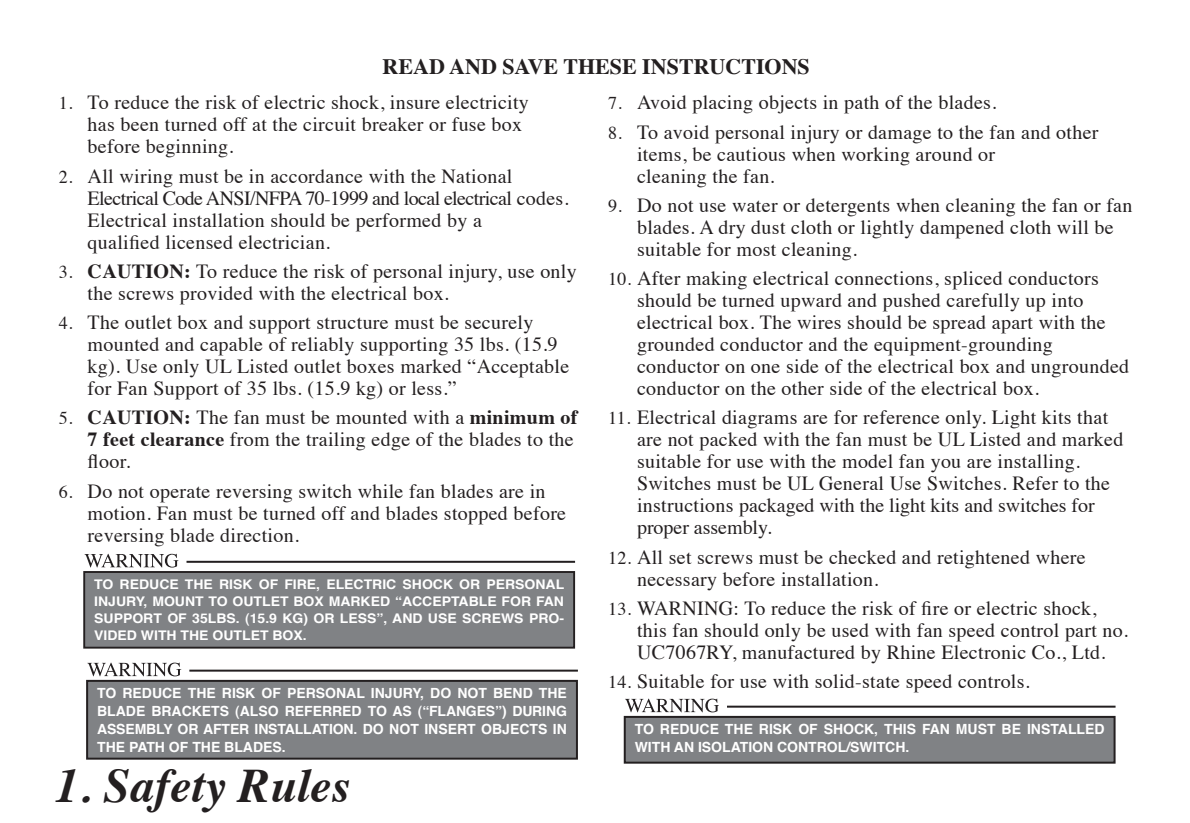
<style>
.page{position:relative;width:1190px;height:823px;background:#fff}
.page>*{position:absolute;margin:0;border:0;box-sizing:border-box;transform-origin:0 0}
.t1{font:italic 700 48px "Times";color:#231f20}
.t2{font:700 22px "Times";color:#231f20}
.t3{font:20px/22px "Times";letter-spacing:.015em;color:#231f20}
.t4{font:700 14px/18px "Helvetica";color:#fff;text-align:justify}
.t5{font:700 13.4px/17.2px "Helvetica";color:#fff;text-align:justify;scale:1.05 1}
.s1{font-size:18px}
.s2{font-weight:700}
</style>
<div class="page">
<div style="left:84px;top:571px;width:490px;height:76px;background:#808285"></div>
<div style="left:83px;top:571px;width:492px;height:77px;border:2px solid #231f20"></div>
<svg style="left:84px;top:553px;width:94px;height:14px"></svg>
<hr style="left:186px;top:560px;width:389px;height:2px;background:#231f20">
<div style="left:87px;top:680px;width:490px;height:78px;background:#808285"></div>
<div style="left:86px;top:679px;width:492px;height:80px;border:2px solid #231f20"></div>
<svg style="left:87px;top:662px;width:94px;height:14px"></svg>
<hr style="left:189px;top:669px;width:389px;height:2px;background:#231f20">
<div style="left:624px;top:716px;width:490px;height:46px;background:#808285"></div>
<div style="left:623px;top:715px;width:492px;height:48px;border:2px solid #231f20"></div>
<svg style="left:625px;top:698px;width:94px;height:14px"></svg>
<hr style="left:727px;top:705px;width:388px;height:2px;background:#231f20">
<p class="t2" style="left:382px;top:46px;width:429px">READ AND SAVE THESE INSTRUCTIONS</p>
<p class="t3" style="left:88px;top:90px;width:443px;text-indent:-29px"><span class="s1">1.</span> To reduce the risk of electric shock, insure electricity has been turned off at the circuit breaker or fuse box before beginning.</p>
<p class="t3" style="left:88px;top:163px;width:482px;text-indent:-29px"><span class="s1">2.</span> All wiring must be in accordance with the National Electrical Code ANSI/NFPA 70-1999 and local electrical codes.<br>Electrical installation should be performed by a<br>qualified licensed electrician.</p>
<p class="t3" style="left:88px;top:258px;width:490px;text-indent:-29px"><span class="s1">3.</span> <span class="s2">CAUTION:</span> To reduce the risk of personal injury, use only the screws provided with the electrical box.</p>
<p class="t3" style="left:88px;top:309px;width:483px;text-indent:-29px"><span class="s1">4.</span> The outlet box and support structure must be securely mounted and capable of reliably supporting 35 lbs. (15.9 kg). Use only UL Listed outlet boxes marked “Acceptable for Fan Support of 35 lbs. (15.9 kg) or less.”</p>
<p class="t3" style="left:88px;top:405px;width:491px;text-indent:-29px"><span class="s1">5.</span> <span class="s2">CAUTION:</span> The fan must be mounted with a <span class="s2">minimum of<br>7 feet clearance</span> from the trailing edge of the blades to the floor.</p>
<p class="t3" style="left:88px;top:478px;width:480px;text-indent:-29px"><span class="s1">6.</span> Do not operate reversing switch while fan blades are in motion. Fan must be turned off and blades stopped before reversing blade direction.</p>
<p class="t5" style="left:94px;top:575px;width:449px">TO REDUCE THE RISK OF FIRE, ELECTRIC SHOCK OR PERSONAL INJURY, MOUNT TO OUTLET BOX MARKED “ACCEPTABLE FOR FAN SUPPORT OF 35LBS. (15.9 KG) OR LESS”, AND USE SCREWS PRO-VIDED WITH THE OUTLET BOX.</p>
<p class="t4" style="left:97px;top:684px;width:471px">TO REDUCE THE RISK OF PERSONAL INJURY, DO NOT BEND THE BLADE BRACKETS (ALSO REFERRED TO AS (“FLANGES”) DURING ASSEMBLY OR AFTER INSTALLATION. DO NOT INSERT OBJECTS IN THE PATH OF THE BLADES.</p>
<h1 class="t1" style="left:55px;top:740px;width:296px">1. Safety Rules</h1>
<p class="t3" style="left:608px;top:90px;width:389px"><span class="s1">7.</span> Avoid placing objects in path of the blades.</p>
<p class="t3" style="left:637px;top:119px;width:463px;text-indent:-29px"><span class="s1">8.</span> To avoid personal injury or damage to the fan and other items, be cautious when working around or<br>cleaning the fan.</p>
<p class="t3" style="left:637px;top:192px;width:497px;text-indent:-29px"><span class="s1">9.</span> Do not use water or detergents when cleaning the fan or fan blades. A dry dust cloth or lightly dampened cloth will be suitable for most cleaning.</p>
<p class="t3" style="left:637px;top:265px;width:493px;text-indent:-29px"><span class="s1">10.</span> After making electrical connections, spliced conductors should be turned upward and pushed carefully up into electrical box. The wires should be spread apart with the grounded conductor and the equipment-grounding conductor on one side of the electrical box and ungrounded conductor on the other side of the electrical box.</p>
<p class="t3" style="left:637px;top:405px;width:488px;text-indent:-29px"><span class="s1">11.</span> Electrical diagrams are for reference only. Light kits that are not packed with the fan must be UL Listed and marked suitable for use with the model fan you are installing.<br>Switches must be UL General Use Switches. Refer to the instructions packaged with the light kits and switches for proper assembly.</p>
<p class="t3" style="left:637px;top:544px;width:450px;text-indent:-29px"><span class="s1">12.</span> All set screws must be checked and retightened where necessary before installation.</p>
<p class="t3" style="left:637px;top:595px;width:492px;text-indent:-29px"><span class="s1">13.</span> WARNING: To reduce the risk of fire or electric shock, this fan should only be used with fan speed control part no.<br>UC7067RY, manufactured by Rhine Electronic Co., Ltd.</p>
<p class="t3" style="left:608px;top:668px;width:423px"><span class="s1">14.</span> Suitable for use with solid-state speed controls.</p>
<p class="t4" style="left:634px;top:720px;width:471px">TO REDUCE THE RISK OF SHOCK, THIS FAN MUST BE INSTALLED<br>WITH AN ISOLATION CONTROL/SWITCH.</p>
</div>
